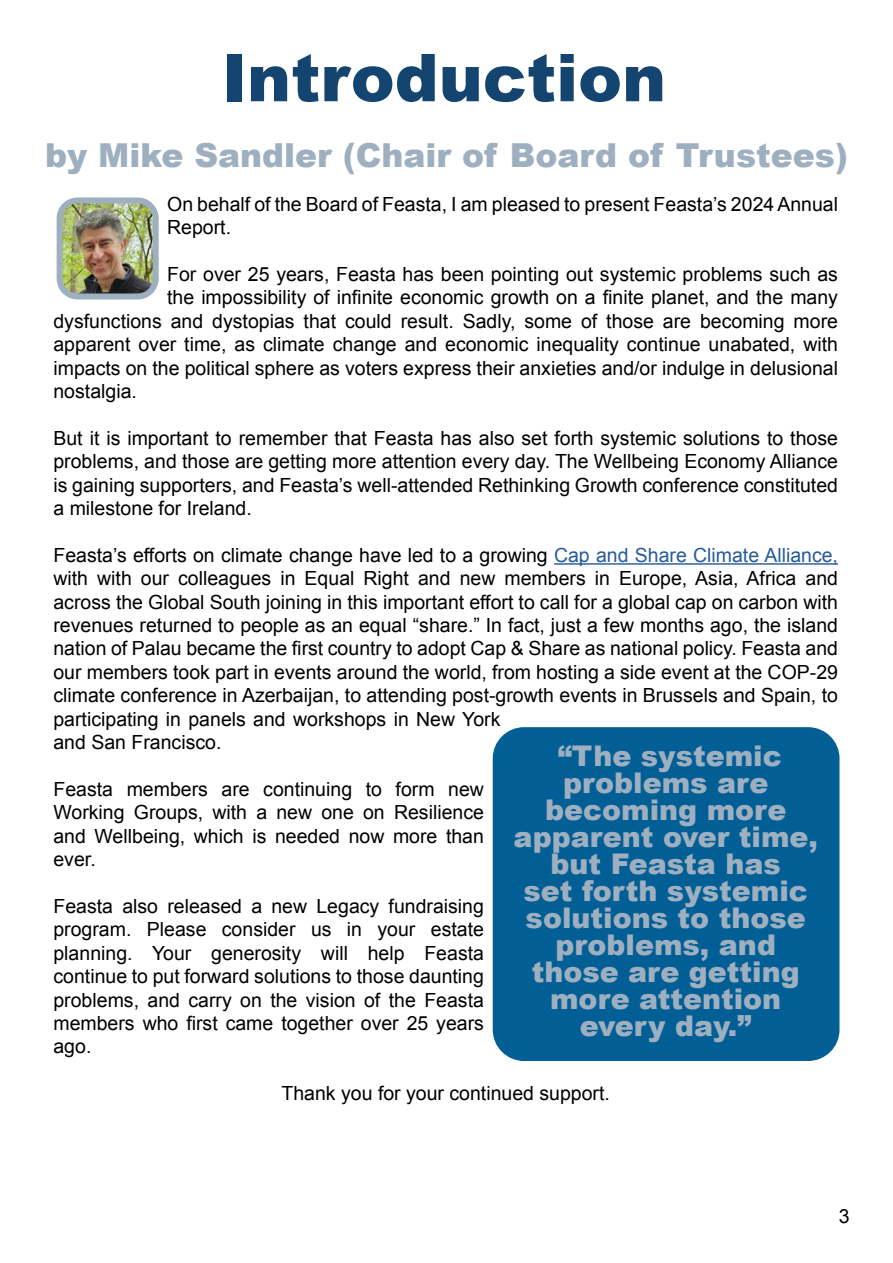
<style>
.page{position:relative;width:893px;height:1263px;background:#fff}
.page>*{position:absolute;margin:0;border:0;box-sizing:border-box;transform-origin:0 0}
.t1{font:900 66px "Arial";color:#144570}
.t2{font:900 33px "Arial";color:#9eafc0}
.t3{font:900 28.5px/27px "Arial";color:#9eafc0;text-align:center}
.t4{font:19.5px/23.4px "Arial";color:#000;text-align:justify}
.s1{color:#275b9b}
</style>
<div class="page">
<hr style="left:554px;top:563px;width:284px;height:2px;background:#275b9b">
<img style="left:64px;top:204px;width:88px;height:88px">
<div style="left:57px;top:197px;width:102px;height:102px;border:6px solid #9eafc0;border-radius:18px"></div>
<div style="left:493px;top:728px;width:346px;height:332px;background:#015f95;border-radius:31px"></div>
<div style="left:493px;top:727px;width:346px;height:334px;border:2px solid #015f95;border-radius:31px"></div>
<h1 class="t1" style="left:221px;top:30px;width:446px">Introduction</h1>
<h2 class="t2" style="left:45px;top:131px;width:804px">by Mike Sandler (Chair of Board of Trustees)</h2>
<p class="t4" style="left:167px;top:192px;width:672px">On behalf of the Board of Feasta, I am pleased to present Feasta’s 2024 Annual<br>Report.</p>
<p class="t4" style="left:167px;top:263px;width:672px">For over 25 years, Feasta has been pointing out systemic problems such as</p>
<p class="t4" style="left:167px;top:286px;width:672px">the impossibility of infinite economic growth on a finite planet, and the many</p>
<p class="t4" style="left:53px;top:309px;width:786px">dysfunctions and dystopias that could result. Sadly, some of those are becoming more</p>
<p class="t4" style="left:53px;top:333px;width:786px">apparent over time, as climate change and economic inequality continue unabated, with</p>
<p class="t4" style="left:53px;top:356px;width:786px">impacts on the political sphere as voters express their anxieties and/or indulge in delusional</p>
<p class="t4" style="left:53px;top:380px;width:85px">nostalgia.</p>
<p class="t4" style="left:53px;top:426px;width:786px">But it is important to remember that Feasta has also set forth systemic solutions to those problems, and those are getting more attention every day. The Wellbeing Economy Alliance is gaining supporters, and Feasta’s well-attended Rethinking Growth conference constituted a milestone for Ireland.</p>
<p class="t4" style="left:53px;top:543px;width:786px;text-align:left">Feasta’s efforts on climate change have led to a growing <span class="s1">Cap and Share Climate Alliance, </span>with with our colleagues in Equal Right and new members in Europe, Asia, Africa and across the Global South joining in this important effort to call for a global cap on carbon with revenues returned to people as an equal “share.” In fact, just a few months ago, the island nation of Palau became the first country to adopt Cap &amp; Share as national policy. Feasta and our members took part in events around the world, from hosting a side event at the COP-29 climate conference in Azerbaijan, to attending post-growth events in Brussels and Spain, to participating in panels and workshops in New York<br>and San Francisco.</p>
<p class="t4" style="left:53px;top:777px;width:432px">Feasta members are continuing to form new Working Groups, with a new one on Resilience and Wellbeing, which is needed now more than ever.</p>
<p class="t4" style="left:53px;top:894px;width:432px">Feasta also released a new Legacy fundraising program. Please consider us in your estate planning. Your generosity will help Feasta continue to put forward solutions to those daunting problems, and carry on the vision of the Feasta members who first came together over 25 years ago.</p>
<p class="t4" style="left:282px;top:1082px;width:330px">Thank you for your continued support.</p>
<h3 class="t3" style="left:513px;top:741px;width:306px">“The systemic problems are becoming more apparent over time, but Feasta has<br>set forth systemic solutions to those problems, and those are getting more attention every day.”</h3>
<p class="t4" style="left:839px;top:1205px;width:12px">3</p>
</div>
